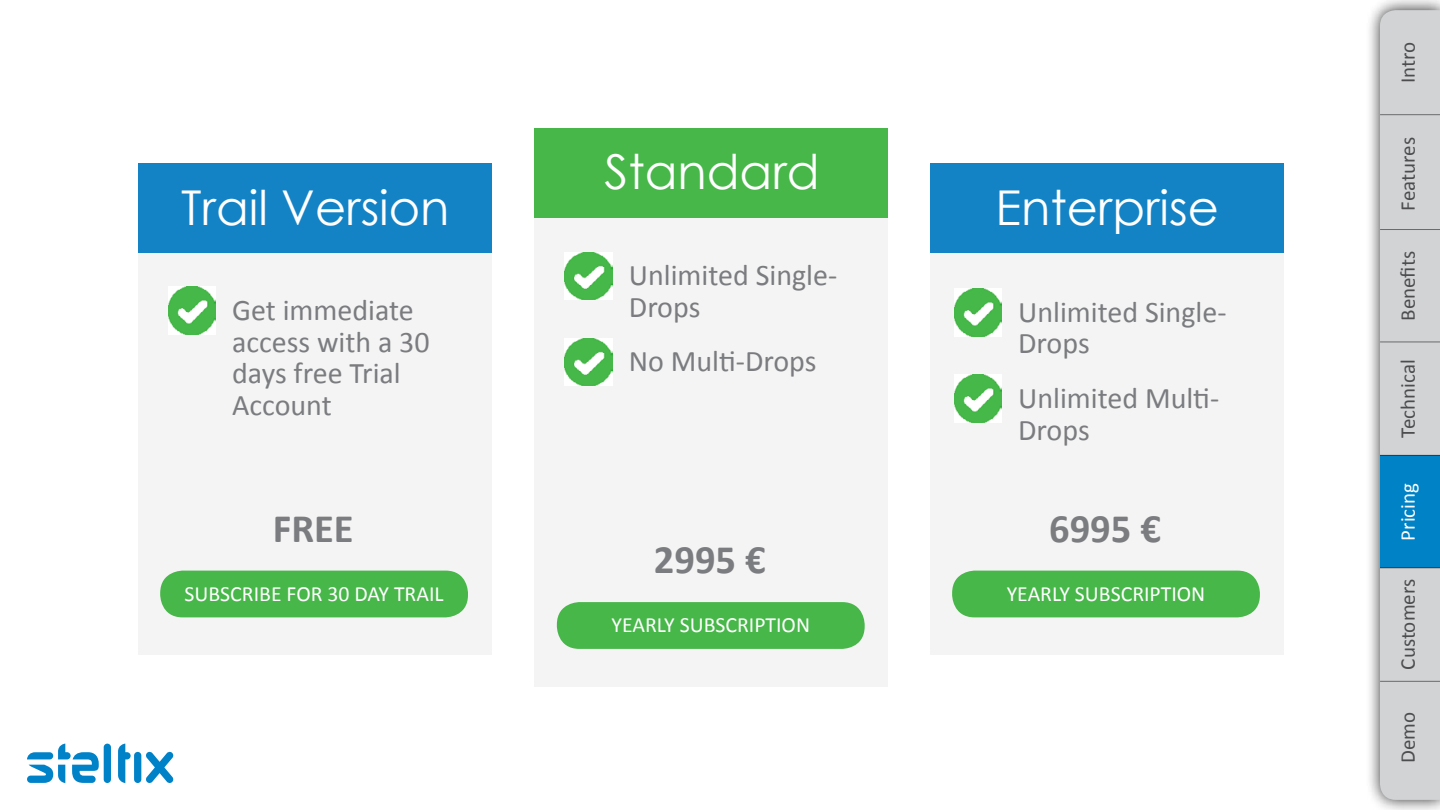
<style>
.page{position:relative;width:1440px;height:810px;background:#fff}
.page>*{position:absolute;margin:0;border:0;box-sizing:border-box;transform-origin:0 0}
.t1{font:48px "Century Gothic";color:#fff}
.t2{font:700 40.5px "Calibri";color:#7b7c7f}
.t3{font:30px/31.5px "Calibri";color:#7b7c7f}
.t4{font:21.75px "Calibri";color:#fff}
.t5{font:21px "Calibri";color:#4d4d4f}
.t6{font:21px "Calibri";color:#fff}
</style>
<div class="page">
<div style="left:1365px;top:0;width:75px;height:810px;background:#000;opacity:.8"></div>
<div style="left:1380px;top:10px;width:59px;height:790px;background:#d1d3d4"></div>
<div style="left:1380px;top:455px;width:60px;height:113px;background:#0082c6"></div>
<hr style="left:1380px;top:229px;width:60px;height:1px;background:#000">
<hr style="left:1380px;top:114px;width:60px;height:1px;background:#000">
<hr style="left:1380px;top:342px;width:60px;height:1px;background:#000">
<hr style="left:1380px;top:455px;width:60px;height:1px;background:#000">
<hr style="left:1380px;top:567px;width:60px;height:1px;background:#000">
<hr style="left:1380px;top:681px;width:60px;height:1px;background:#000">
<hr style="left:1439px;top:0;width:1px;height:810px;background:#0082c6">
<div style="left:138px;top:254px;width:354px;height:401px;background:#f4f4f4"></div>
<div style="left:930px;top:254px;width:354px;height:401px;background:#f4f4f4"></div>
<div style="left:534px;top:219px;width:354px;height:468px;background:#f4f4f4"></div>
<div style="left:138px;top:163px;width:354px;height:90px;background:#1483c6"></div>
<div style="left:930px;top:163px;width:354px;height:90px;background:#1483c6"></div>
<div style="left:534px;top:128px;width:354px;height:90px;background:#47b749"></div>
<img style="left:168px;top:287px;width:48px;height:47px">
<img style="left:565px;top:252px;width:47px;height:48px">
<img style="left:954px;top:289px;width:48px;height:47px">
<img style="left:565px;top:338px;width:47px;height:48px">
<img style="left:954px;top:375px;width:48px;height:47px">
<div style="left:160px;top:571px;width:308px;height:46px;background:#47b749;border-radius:22px"></div>
<div style="left:952px;top:571px;width:308px;height:46px;background:#47b749;border-radius:22px"></div>
<div style="left:557px;top:602px;width:308px;height:47px;background:#47b749;border-radius:22px"></div>
<svg style="left:27px;top:744px;width:147px;height:39px"></svg>
<h1 class="t1" style="left:605px;top:138px;width:217px">Standard</h1>
<h1 class="t1" style="left:181px;top:174px;width:270px">Trail Version</h1>
<h1 class="t1" style="left:996px;top:174px;width:225px">Enterprise</h1>
<p class="t3" style="left:232px;top:293px;width:199px">Get immediate access with a 30 days free Trial<br>Account</p>
<p class="t3" style="left:629px;top:258px;width:210px">Unlimited Single-<br>Drops</p>
<p class="t3" style="left:629px;top:344px;width:189px">No Multi-Drops</p>
<p class="t3" style="left:1018px;top:295px;width:210px">Unlimited Single-<br>Drops</p>
<p class="t3" style="left:1018px;top:381px;width:202px">Unlimited Multi-<br>Drops</p>
<h2 class="t2" style="left:273px;top:500px;width:82px">FREE</h2>
<h2 class="t2" style="left:1049px;top:500px;width:113px">6995 €</h2>
<h2 class="t2" style="left:654px;top:531px;width:113px">2995 €</h2>
<p class="t4" style="left:185px;top:580px;width:261px">SUBSCRIBE FOR 30 DAY TRAIL</p>
<p class="t4" style="left:1007px;top:580px;width:200px">YEARLY SUBSCRIPTION</p>
<p class="t4" style="left:611px;top:611px;width:200px">YEARLY SUBSCRIPTION</p>
<p class="t5" style="left:1395px;top:83px;width:43px;rotate:-90deg">Intro</p>
<p class="t5" style="left:1395px;top:211px;width:75px;rotate:-90deg">Features</p>
<p class="t5" style="left:1395px;top:321px;width:71px;rotate:-90deg">Benefits</p>
<p class="t5" style="left:1395px;top:438px;width:80px;rotate:-90deg">Technical</p>
<p class="t6" style="left:1395px;top:541px;width:59px;rotate:-90deg">Pricing</p>
<p class="t5" style="left:1395px;top:670px;width:92px;rotate:-90deg">Customers</p>
<p class="t5" style="left:1395px;top:763px;width:53px;rotate:-90deg">Demo</p>
</div>
